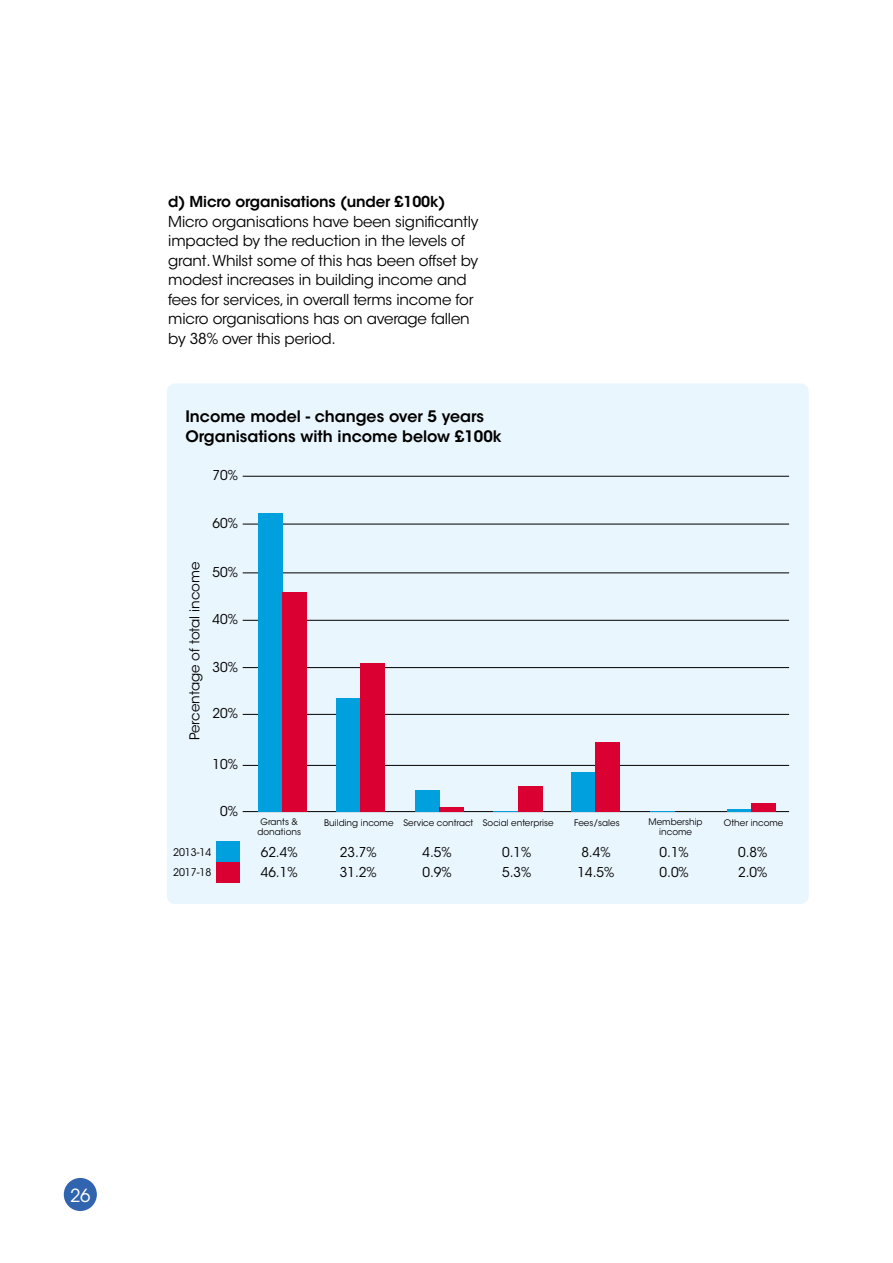
<style>
.page{position:relative;width:893px;height:1263px;background:#fff}
.page>*{position:absolute;margin:0;border:0;box-sizing:border-box;transform-origin:0 0}
.t1{font:18px "ITC Avant Garde Std";color:#fff}
.t2{font:600 15.75px/19.5px "ITC Avant Garde Std";color:#000}
.t3{font:15px/19.5px "ITC Avant Garde Std";letter-spacing:-.01em;color:#000}
.t4{font:600 15px "ITC Avant Garde Std";letter-spacing:-.01em;color:#000}
.t5{font:13.5px/20.4px "ITC Avant Garde Std";color:#000}
.t6{font:10.5px/20.4px "ITC Avant Garde Std";color:#000}
.t7{font:9px/10.5px "ITC Avant Garde Std";color:#000;text-align:center}
</style>
<div class="page">
<div style="left:64px;top:1178px;width:33px;height:33px;background:#3164ae;border-radius:50%"></div>
<div style="left:167px;top:383px;width:642px;height:521px;background:#eaf6fe;border-radius:9px"></div>
<hr style="left:243px;top:811px;width:546px;height:1px;background:#000">
<hr style="left:243px;top:765px;width:546px;height:1px;background:#000">
<hr style="left:243px;top:714px;width:546px;height:1px;background:#000">
<hr style="left:243px;top:667px;width:546px;height:1px;background:#000">
<hr style="left:243px;top:573px;width:546px;height:1px;background:#000">
<hr style="left:243px;top:620px;width:546px;height:1px;background:#000">
<hr style="left:243px;top:476px;width:546px;height:1px;background:#000">
<hr style="left:243px;top:524px;width:546px;height:1px;background:#000">
<div style="left:259px;top:513px;width:24px;height:298px;background:#00a0df"></div>
<div style="left:336px;top:698px;width:24px;height:113px;background:#00a0df"></div>
<div style="left:415px;top:790px;width:24px;height:21px;background:#00a0df"></div>
<div style="left:571px;top:772px;width:25px;height:39px;background:#00a0df"></div>
<hr style="left:727px;top:809px;width:24px;height:2px;background:#00a0df">
<div style="left:283px;top:591px;width:24px;height:220px;background:#db0032"></div>
<div style="left:361px;top:663px;width:24px;height:148px;background:#db0032"></div>
<hr style="left:439px;top:807px;width:24px;height:4px;background:#db0032">
<div style="left:518px;top:786px;width:24px;height:25px;background:#db0032"></div>
<div style="left:596px;top:742px;width:24px;height:69px;background:#db0032"></div>
<div style="left:752px;top:802px;width:24px;height:9px;background:#db0032"></div>
<div style="left:217px;top:841px;width:23px;height:21px;background:#00a0df"></div>
<div style="left:217px;top:862px;width:23px;height:20px;background:#db0032"></div>
<p class="t4" style="left:168px;top:192px;width:279px">d) Micro organisations (under £100k)</p>
<p class="t3" style="left:168px;top:212px;width:312px">Micro organisations have been significantly impacted by the reduction in the levels of grant. Whilst some of this has been offset by modest increases in building income and fees for services, in overall terms income for micro organisations has on average fallen by 38% over this period.</p>
<p class="t2" style="left:185px;top:407px;width:318px">Income model - changes over 5 years<br>Organisations with income below £100k</p>
<p class="t5" style="left:213px;top:465px;width:27px">70%</p>
<p class="t5" style="left:213px;top:513px;width:27px">60%</p>
<p class="t5" style="left:185px;top:740px;width:180px;rotate:-90deg">Percentage of total income</p>
<p class="t5" style="left:213px;top:562px;width:27px">50%</p>
<p class="t5" style="left:213px;top:609px;width:27px">40%</p>
<p class="t5" style="left:213px;top:657px;width:27px">30%</p>
<p class="t5" style="left:213px;top:703px;width:27px">20%</p>
<p class="t5" style="left:213px;top:754px;width:27px">10%</p>
<p class="t5" style="left:220px;top:801px;width:19px">0%</p>
<p class="t6" style="left:173px;top:842px;width:40px">2013-14<br>2017-18</p>
<p class="t7" style="left:258px;top:816px;width:45px">Grants &amp; donations</p>
<p class="t7" style="left:649px;top:816px;width:56px">Membership income</p>
<p class="t7" style="left:404px;top:817px;width:71px">Service contract</p>
<p class="t5" style="left:422px;top:842px;width:31px">4.5%<br>0.9%</p>
<p class="t7" style="left:483px;top:817px;width:72px">Social enterprise</p>
<p class="t5" style="left:502px;top:842px;width:31px">0.1%<br>5.3%</p>
<p class="t7" style="left:574px;top:817px;width:47px">Fees/sales</p>
<p class="t7" style="left:724px;top:817px;width:61px">Other income</p>
<p class="t5" style="left:581px;top:842px;width:31px">8.4%</p>
<p class="t5" style="left:660px;top:842px;width:31px">0.1%</p>
<p class="t5" style="left:738px;top:842px;width:31px">0.8%</p>
<p class="t5" style="left:577px;top:862px;width:38px">14.5%</p>
<p class="t5" style="left:659px;top:862px;width:31px">0.0%</p>
<p class="t5" style="left:738px;top:862px;width:31px">2.0%</p>
<p class="t7" style="left:324px;top:817px;width:71px">Building income</p>
<p class="t5" style="left:340px;top:842px;width:38px">23.7%<br>31.2%</p>
<p class="t5" style="left:261px;top:842px;width:38px">62.4%<br>46.1%</p>
<p class="t1" style="left:70px;top:1184px;width:22px">26</p>
</div>
